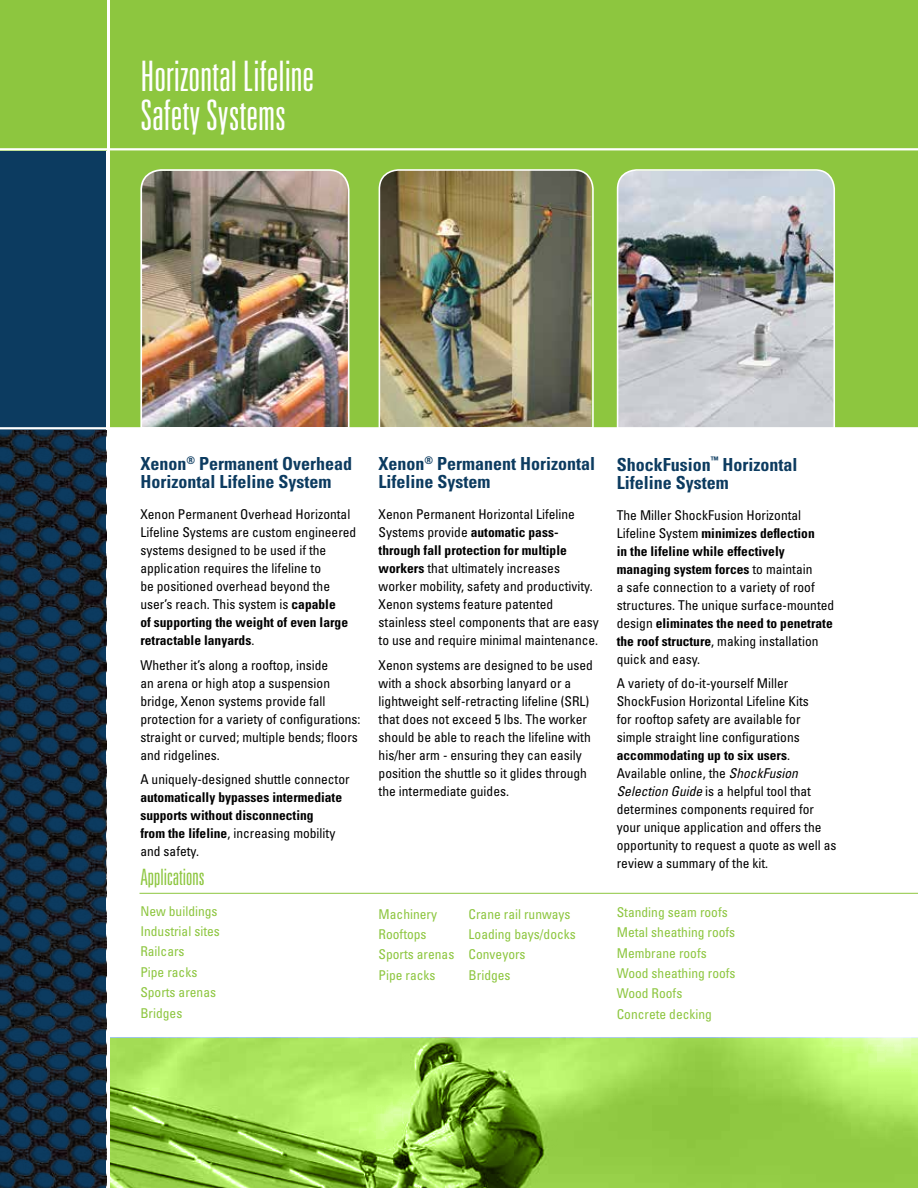
<style>
.page{position:relative;width:918px;height:1188px;background:#fff}
.page>*{position:absolute;margin:0;border:0;box-sizing:border-box;transform-origin:0 0}
.t1{font:300 ultra-condensed 42px/39px "Univers";color:#fff}
.t2{font:300 ultra-condensed 22.5px "Univers";color:#8dc63f}
.t3{font:700 condensed 18px/18px "Univers";color:#0c3b60}
.t4{font:condensed 13.5px/18px "Univers";color:#000}
.t5{font:condensed 13.5px/20.4px "Univers";color:#8dc63f}
.t6{font:700 condensed 13.5px/18px "Univers";color:#000}
.s1{font-weight:700}
.s2{font-weight:400}
.s3{font-style:italic}
</style>
<div class="page">
<hr style="left:140px;top:893px;width:778px;height:1px;background:#8dc63f">
<div style="left:110px;top:0;width:808px;height:428px;background:#8dc63f"></div>
<svg style="left:110px;top:1038px;width:808px;height:150px;background:#97cd4c"></svg>
<img style="left:140px;top:169px;width:210px;height:258px">
<img style="left:378px;top:169px;width:216px;height:258px">
<img style="left:616px;top:169px;width:219px;height:258px">
<div style="left:0;top:148px;width:106px;height:1040px;background:#0c3b60"></div>
<div style="left:0;top:0;width:106px;height:150px;background:#8dc63f"></div>
<img style="left:0;top:430px;width:106px;height:758px">
<hr style="left:0;top:148px;width:918px;height:2px;background:#fff">
<hr style="left:0;top:427px;width:918px;height:2px;background:#fff">
<h1 class="t1" style="left:140px;top:56px;width:175px">Horizontal Lifeline<br>Safety Systems</h1>
<h3 class="t3" style="left:140px;top:454px;width:213px">Xenon<sup>®</sup> Permanent Overhead<br>Horizontal Lifeline System</h3>
<p class="t4" style="left:140px;top:505px;width:217px">Xenon Permanent Overhead Horizontal Lifeline Systems are custom engineered systems designed to be used if the application requires the lifeline to<br>be positioned overhead beyond the user’s reach. This system is <span class="s1">capable<br>of supporting the weight of even large retractable lanyards</span>.</p>
<p class="t4" style="left:140px;top:656px;width:222px">Whether it’s along a rooftop, inside<br>an arena or high atop a suspension bridge, Xenon systems provide fall protection for a variety of configurations: straight or curved; multiple bends; floors and ridgelines.</p>
<p class="t4" style="left:140px;top:770px;width:211px">A uniquely-designed shuttle connector</p>
<p class="t6" style="left:140px;top:788px;width:203px">automatically bypasses intermediate supports without disconnecting<br>from the lifeline<span class="s2">, increasing mobility and safety.</span></p>
<h2 class="t2" style="left:140px;top:866px;width:66px">Applications</h2>
<p class="t5" style="left:140px;top:900px;width:81px">New buildings<br>Industrial sites<br>Railcars<br>Pipe racks<br>Sports arenas<br>Bridges</p>
<h3 class="t3" style="left:379px;top:454px;width:218px">Xenon<sup>®</sup> Permanent Horizontal<br>Lifeline System</h3>
<p class="t4" style="left:379px;top:505px;width:222px">Xenon Permanent Horizontal Lifeline Systems provide <span class="s1">automatic pass&shy;through fall protection for multiple workers</span> that ultimately increases worker mobility, safety and productivity.<br>Xenon systems feature patented stainless steel components that are easy to use and require minimal maintenance.</p>
<p class="t4" style="left:379px;top:656px;width:216px">Xenon systems are designed to be used with a shock absorbing lanyard or a lightweight self-retracting lifeline (SRL) that does not exceed 5 lbs. The worker should be able to reach the lifeline with his/her arm - ensuring they can easily position the shuttle so it glides through the intermediate guides.</p>
<p class="t5" style="left:379px;top:903px;width:60px">Machinery</p>
<p class="t5" style="left:469px;top:903px;width:103px">Crane rail runways</p>
<p class="t5" style="left:379px;top:924px;width:50px">Rooftops</p>
<p class="t5" style="left:379px;top:924px;width:199px;text-indent:90px">Loading bays/docks<br>Sports arenas Conveyors<br>Pipe racks</p>
<p class="t5" style="left:469px;top:965px;width:43px">Bridges</p>
<h3 class="t3" style="left:617px;top:455px;width:182px">ShockFusion<sup>™</sup> Horizontal<br>Lifeline System</h3>
<p class="t4" style="left:617px;top:506px;width:219px">The Miller ShockFusion Horizontal Lifeline System <span class="s1">minimizes deflection<br>in the lifeline while effectively managing system forces</span> to maintain<br>a safe connection to a variety of roof structures. The unique surface-mounted design <span class="s1">eliminates the need to penetrate the roof structure</span>, making installation quick and easy.</p>
<p class="t4" style="left:617px;top:674px;width:221px">A variety of do-it-yourself Miller ShockFusion Horizontal Lifeline Kits<br>for rooftop safety are available for simple straight line configurations <span class="s1">accommodating up to six users</span>.<br>Available online, the <span class="s3">ShockFusion Selection Guide</span> is a helpful tool that determines components required for your unique application and offers the opportunity to request a quote as well as review a summary of the kit.</p>
<p class="t5" style="left:617px;top:902px;width:120px">Standing seam roofs<br>Metal sheathing roofs<br>Membrane roofs<br>Wood sheathing roofs<br>Wood Roofs<br>Concrete decking</p>
</div>
